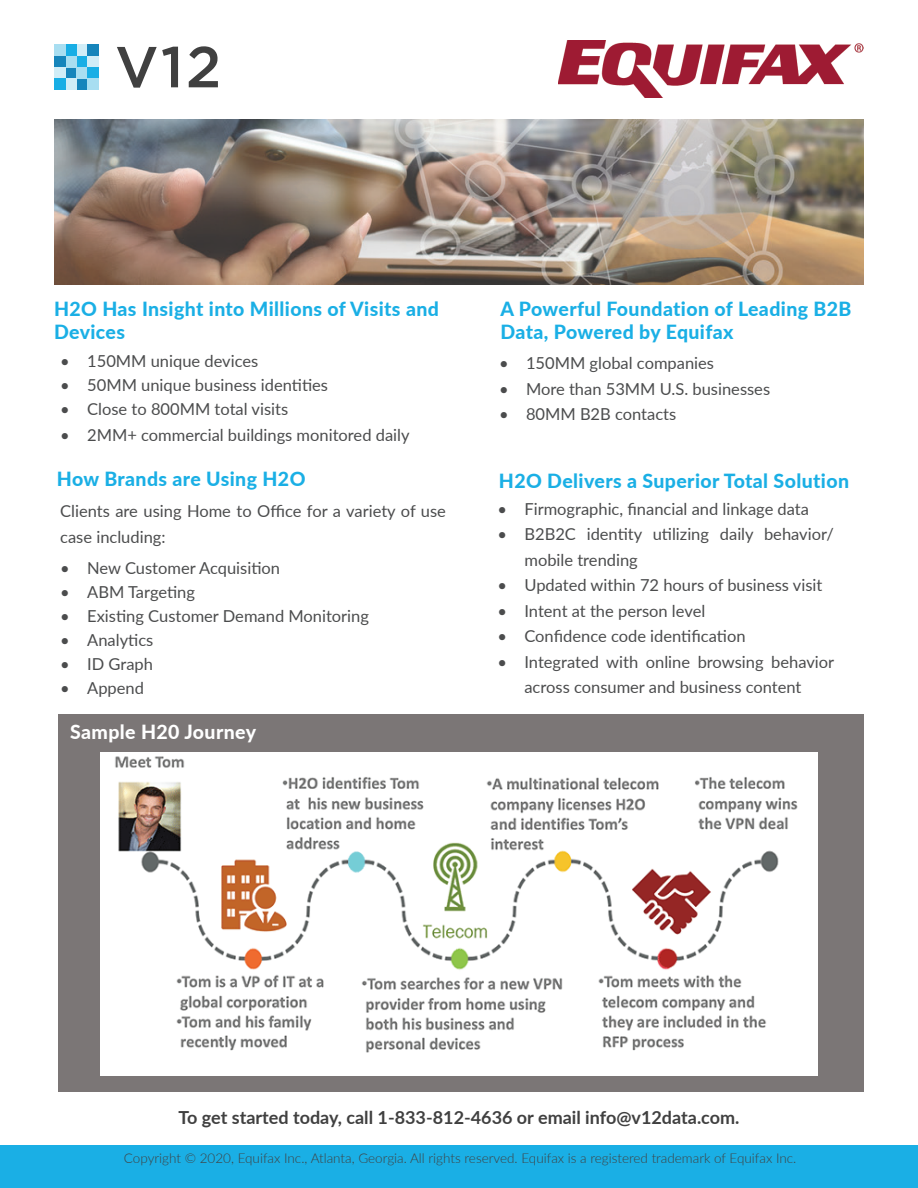
<style>
.page{position:relative;width:918px;height:1188px;background:#fff}
.page>*{position:absolute;margin:0;border:0;box-sizing:border-box;transform-origin:0 0}
.t1{font:800 19.5px/23.4px "Lato";letter-spacing:.02em;color:#1aafe5}
.t2{font:800 19.5px "Lato";letter-spacing:.02em;color:#fff}
.t3{font:700 18px "Lato";color:#404040}
.t4{font:16.5px/25.5px "Lato";color:#4b4c4d}
.t5{font:300 13.5px "Lato";color:#404040}
</style>
<div class="page">
<div style="left:58px;top:714px;width:805px;height:377px;background:#7b7676"></div>
<div style="left:0;top:1146px;width:918px;height:42px;background:#1aafe5"></div>
<div style="left:76px;top:56px;width:12px;height:11px;background:#18aee5"></div>
<div style="left:76px;top:45px;width:12px;height:11px;background:#d0edf7"></div>
<div style="left:76px;top:79px;width:12px;height:11px;background:#1685bb"></div>
<div style="left:65px;top:67px;width:11px;height:12px;background:#1685bb"></div>
<div style="left:76px;top:67px;width:12px;height:12px;background:#a8def1"></div>
<div style="left:65px;top:56px;width:11px;height:11px;background:#a8def1"></div>
<div style="left:65px;top:45px;width:11px;height:11px;background:#18aee5"></div>
<div style="left:65px;top:79px;width:11px;height:11px;background:#d0edf7"></div>
<div style="left:54px;top:56px;width:11px;height:11px;background:#1685bb"></div>
<div style="left:54px;top:67px;width:11px;height:12px;background:#d0edf7"></div>
<div style="left:54px;top:45px;width:11px;height:11px;background:#a8def1"></div>
<div style="left:54px;top:79px;width:11px;height:11px;background:#18aee5"></div>
<div style="left:88px;top:56px;width:11px;height:11px;background:#d0edf7"></div>
<div style="left:88px;top:67px;width:11px;height:12px;background:#18aee5"></div>
<div style="left:88px;top:79px;width:11px;height:11px;background:#a8def1"></div>
<div style="left:88px;top:45px;width:11px;height:11px;background:#1685bb"></div>
<svg style="left:117px;top:47px;width:61px;height:41px"></svg>
<svg style="left:189px;top:46px;width:29px;height:41px"></svg>
<img style="left:54px;top:120px;width:810px;height:164px">
<img style="left:100px;top:752px;width:718px;height:323px">
<img style="left:558px;top:40px;width:305px;height:58px">
<p class="t1" style="left:54px;top:296px;width:386px">H2O Has Insight into Millions of Visits and<br>Devices</p>
<p class="t4" style="left:60px;top:348px;width:200px">• 150MM unique devices</p>
<p class="t4" style="left:60px;top:372px;width:269px">• 50MM unique business identities</p>
<p class="t4" style="left:60px;top:396px;width:229px">• Close to 800MM total visits</p>
<p class="t4" style="left:60px;top:421px;width:351px">• 2MM+ commercial buildings monitored daily</p>
<p class="t1" style="left:501px;top:296px;width:352px">A Powerful Foundation of Leading B2B<br>Data, Powered by Equifax</p>
<p class="t4" style="left:499px;top:350px;width:217px">• 150MM global companies</p>
<p class="t4" style="left:499px;top:375px;width:273px">• More than 53MM U.S. businesses</p>
<p class="t4" style="left:499px;top:401px;width:179px">• 80MM B2B contacts</p>
<p class="t1" style="left:57px;top:467px;width:250px">How Brands are Using H2O</p>
<p class="t1" style="left:499px;top:468px;width:352px">H2O Delivers a Superior Total Solution</p>
<p class="t4" style="left:497px;top:495px;width:313px">• Firmographic, financial and linkage data</p>
<p class="t4" style="left:524px;top:521px;width:311px;text-indent:-27px">• B2B2C identity utilizing daily behavior/ mobile trending</p>
<p class="t4" style="left:497px;top:572px;width:326px">• Updated within 72 hours of business visit</p>
<p class="t4" style="left:497px;top:597px;width:209px">• Intent at the person level</p>
<p class="t4" style="left:497px;top:623px;width:250px">• Confidence code identification</p>
<p class="t4" style="left:497px;top:648px;width:338px;text-align:center">• Integrated with online browsing behavior across consumer and business content</p>
<p class="t2" style="left:70px;top:718px;width:187px">Sample H20 Journey</p>
<p class="t4" style="left:60px;top:498px;width:387px">Clients are using Home to Office for a variety of use case including:</p>
<p class="t4" style="left:60px;top:555px;width:221px">• New Customer Acquisition</p>
<p class="t4" style="left:60px;top:579px;width:136px">• ABM Targeting</p>
<p class="t4" style="left:60px;top:603px;width:310px">• Existing Customer Demand Monitoring</p>
<p class="t4" style="left:60px;top:627px;width:95px">• Analytics</p>
<p class="t4" style="left:60px;top:651px;width:94px">• ID Graph</p>
<p class="t4" style="left:60px;top:675px;width:85px">• Append</p>
<p class="t3" style="left:178px;top:1104px;width:562px">To get started today, call 1-833-812-4636 or email info@v12data.com.</p>
<p class="t5" style="left:124px;top:1149px;width:674px">Copyright © 2020, Equifax Inc., Atlanta, Georgia. All rights reserved. Equifax is a registered trademark of Equifax Inc.</p>
</div>
